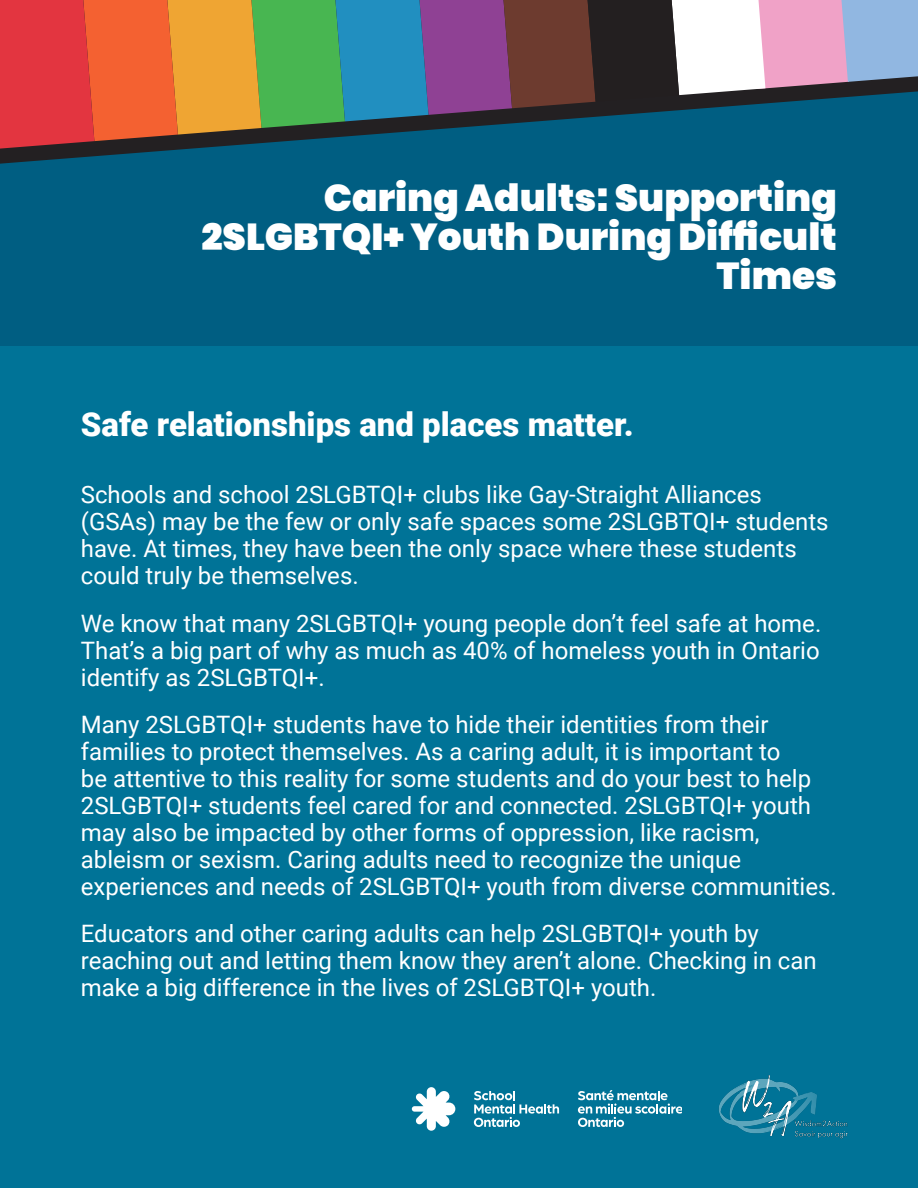
<style>
.page{position:relative;width:918px;height:1188px;background:#007397}
.page>*{position:absolute;margin:0;border:0;box-sizing:border-box;transform-origin:0 0}
.t1{font:900 37.5px/39px "Poppins";color:#fff;text-align:right}
.t2{font:900 33px "Roboto";color:#fff}
.t3{font:24px/27px "Roboto";color:#fff}
</style>
<div class="page">
<div style="left:0;top:0;width:918px;height:346px;background:#005e82"></div>
<svg style="left:0;top:149px;width:185px;height:15px"></svg>
<svg style="left:0;top:0;width:918px;height:149px;background:#806d6b"></svg>
<svg style="left:412px;top:1087px;width:43px;height:44px"></svg>
<svg style="left:578px;top:1090px;width:103px;height:37px"></svg>
<svg style="left:474px;top:1091px;width:85px;height:36px"></svg>
<img style="left:719px;top:1075px;width:129px;height:64px">
<p class="t1" style="left:201px;top:178px;width:637px">Caring Adults: Supporting<br>2SLGBTQI+ Youth During Difficult<br>Times</p>
<h1 class="t2" style="left:81px;top:401px;width:555px">Safe relationships and places matter.</h1>
<p class="t3" style="left:81px;top:480px;width:749px">Schools and school 2SLGBTQI+ clubs like Gay-Straight Alliances (GSAs) may be the few or only safe spaces some 2SLGBTQI+ students have. At times, they have been the only space where these students could truly be themselves.</p>
<p class="t3" style="left:81px;top:609px;width:742px;text-align:justify">We know that many 2SLGBTQI+ young people don’t feel safe at home.<br>That’s a big part of why as much as 40% of homeless youth in Ontario identify as 2SLGBTQI+.</p>
<p class="t3" style="left:81px;top:710px;width:757px">Many 2SLGBTQI+ students have to hide their identities from their families to protect themselves. As a caring adult, it is important to<br>be attentive to this reality for some students and do your best to help 2SLGBTQI+ students feel cared for and connected. 2SLGBTQI+ youth may also be impacted by other forms of oppression, like racism, ableism or sexism. Caring adults need to recognize the unique experiences and needs of 2SLGBTQI+ youth from diverse communities.</p>
<p class="t3" style="left:81px;top:919px;width:737px">Educators and other caring adults can help 2SLGBTQI+ youth by reaching out and letting them know they aren’t alone. Checking in can make a big difference in the lives of 2SLGBTQI+ youth.</p>
</div>
